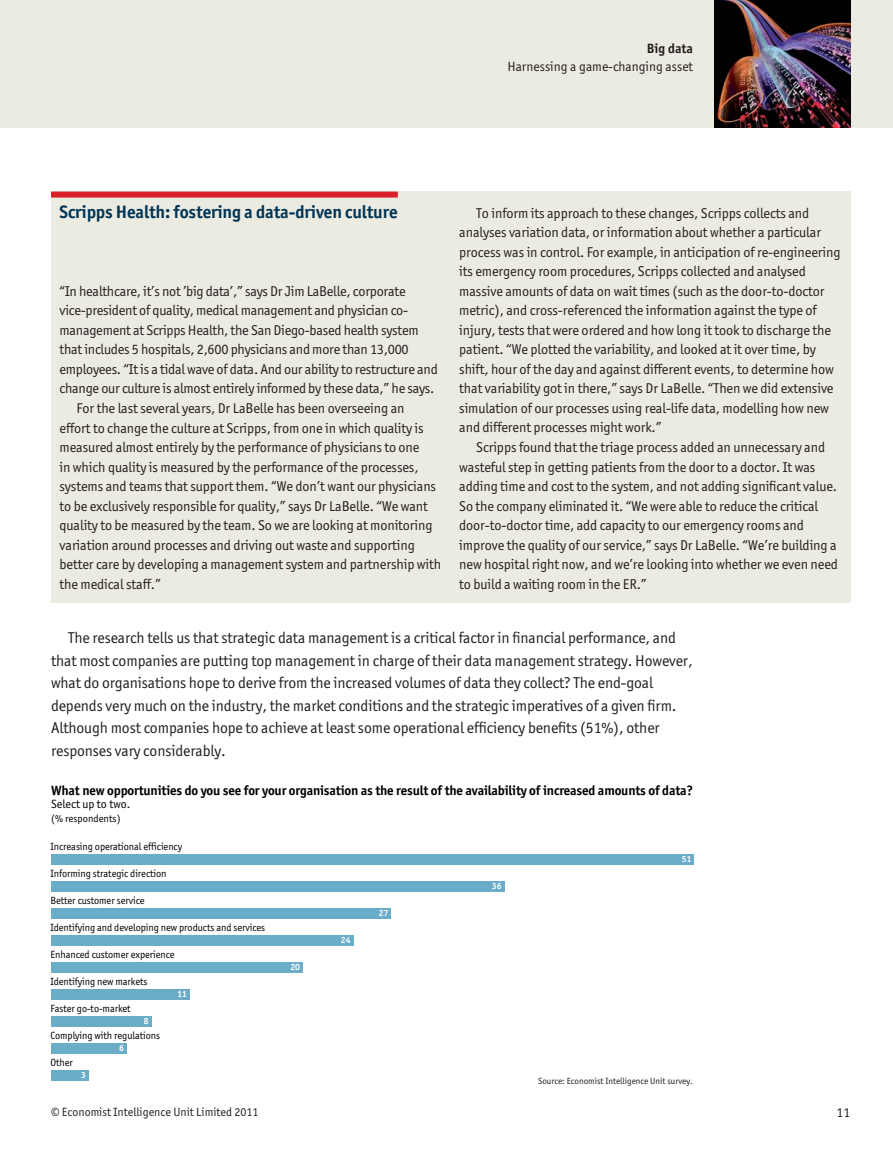
<style>
.page{position:relative;width:893px;height:1149px;background:#fff}
.page>*{position:absolute;margin:0;border:0;box-sizing:border-box;transform-origin:0 0}
.t1{font:700 18px "Officina San ITC";letter-spacing:-.005em;color:#003556}
.t2{font:15.75px/22.5px "Officina San ITC";letter-spacing:-.005em;color:#231f20}
.t3{font:14.25px/19.5px "Officina San ITC";letter-spacing:-.005em;color:#231f20}
.t4{font:700 13.5px "Officina San ITC";letter-spacing:-.01em;color:#000004}
.t5{font:13.5px "Officina San ITC";color:#231f20}
.t6{font:700 13.5px "Officina San ITC";color:#231f20}
.t7{font:12px "Officina San ITC";color:#231f20}
.t8{font:12px "Officina San ITC";color:#000004}
.t9{font:10.5px "Officina San ITC";letter-spacing:-.005em;color:#000004}
.t10{font:9px "Officina San ITC";color:#231f20}
.t11{font:700 9px "Officina San ITC";color:#fff}
</style>
<div class="page">
<div style="left:0;top:0;width:893px;height:128px;background:#ecebe1"></div>
<img style="left:714px;top:0;width:136px;height:128px">
<div style="left:51px;top:191px;width:799px;height:411px;background:#ecebe1"></div>
<div style="left:51px;top:191px;width:347px;height:6px;background:#da2028"></div>
<div style="left:51px;top:853px;width:642px;height:11px;background:#6bacc8"></div>
<div style="left:51px;top:880px;width:453px;height:11px;background:#6bacc8"></div>
<div style="left:51px;top:907px;width:340px;height:11px;background:#6bacc8"></div>
<div style="left:51px;top:934px;width:302px;height:11px;background:#6bacc8"></div>
<div style="left:51px;top:961px;width:252px;height:11px;background:#6bacc8"></div>
<div style="left:51px;top:988px;width:139px;height:11px;background:#6bacc8"></div>
<div style="left:51px;top:1015px;width:101px;height:11px;background:#6bacc8"></div>
<div style="left:51px;top:1042px;width:76px;height:11px;background:#6bacc8"></div>
<div style="left:51px;top:1070px;width:38px;height:10px;background:#6bacc8"></div>
<p class="t6" style="left:647px;top:42px;width:48px">Big data</p>
<p class="t5" style="left:507px;top:60px;width:187px">Harnessing a game-changing asset</p>
<p class="t1" style="left:60px;top:204px;width:340px">Scripps Health: fostering a data-driven culture</p>
<p class="t3" style="left:60px;top:282px;width:348px">“In healthcare, it’s not ’big data’,” says Dr Jim LaBelle, corporate</p>
<p class="t3" style="left:60px;top:301px;width:350px">vice-president of quality, medical management and physician co-</p>
<p class="t3" style="left:60px;top:321px;width:361px">management at Scripps Health, the San Diego-based health system</p>
<p class="t3" style="left:60px;top:340px;width:351px">that includes 5 hospitals, 2,600 physicians and more than 13,000</p>
<p class="t3" style="left:60px;top:360px;width:380px">employees. “It is a tidal wave of data. And our ability to restructure and</p>
<p class="t3" style="left:60px;top:379px;width:376px">change our culture is almost entirely informed by these data,” he says.</p>
<p class="t3" style="left:77px;top:399px;width:330px">For the last several years, Dr LaBelle has been overseeing an</p>
<p class="t3" style="left:60px;top:418px;width:366px">effort to change the culture at Scripps, from one in which quality is</p>
<p class="t3" style="left:60px;top:438px;width:361px">measured almost entirely by the performance of physicians to one</p>
<p class="t3" style="left:60px;top:457px;width:361px">in which quality is measured by the performance of the processes,</p>
<p class="t3" style="left:60px;top:477px;width:378px">systems and teams that support them. “We don’t want our physicians</p>
<p class="t3" style="left:60px;top:496px;width:370px">to be exclusively responsible for quality,” says Dr LaBelle. “We want</p>
<p class="t3" style="left:60px;top:516px;width:375px">quality to be measured by the team. So we are looking at monitoring</p>
<p class="t3" style="left:60px;top:535px;width:357px">variation around processes and driving out waste and supporting</p>
<p class="t3" style="left:60px;top:555px;width:383px">better care by developing a management system and partnership with</p>
<p class="t3" style="left:60px;top:574px;width:103px">the medical staff.”</p>
<p class="t3" style="left:459px;top:204px;width:383px;text-indent:17px">To inform its approach to these changes, Scripps collects and analyses variation data, or information about whether a particular process was in control. For example, in anticipation of re-engineering its emergency room procedures, Scripps collected and analysed massive amounts of data on wait times (such as the door-to-doctor metric), and cross-referenced the information against the type of injury, tests that were ordered and how long it took to discharge the patient. “We plotted the variability, and looked at it over time, by shift, hour of the day and against different events, to determine how that variability got in there,” says Dr LaBelle. “Then we did extensive simulation of our processes using real-life data, modelling how new and different processes might work.”</p>
<p class="t3" style="left:459px;top:438px;width:380px;text-indent:17px">Scripps found that the triage process added an unnecessary and wasteful step in getting patients from the door to a doctor. It was adding time and cost to the system, and not adding significant value.<br>So the company eliminated it. “We were able to reduce the critical door-to-doctor time, add capacity to our emergency rooms and improve the quality of our service,” says Dr LaBelle. “We’re building a new hospital right now, and we’re looking into whether we even need to build a waiting room in the ER.”</p>
<p class="t2" style="left:51px;top:627px;width:643px;text-indent:17px">The research tells us that strategic data management is a critical factor in financial performance, and that most companies are putting top management in charge of their data management strategy. However, what do organisations hope to derive from the increased volumes of data they collect? The end-goal depends very much on the industry, the market conditions and the strategic imperatives of a given firm.<br>Although most companies hope to achieve at least some operational efficiency benefits (51%), other responses vary considerably.</p>
<p class="t4" style="left:51px;top:783px;width:644px">What new opportunities do you see for your organisation as the result of the availability of increased amounts of data?</p>
<p class="t8" style="left:51px;top:797px;width:81px">Select up to two.</p>
<p class="t9" style="left:51px;top:812px;width:71px">(% respondents)</p>
<p class="t9" style="left:50px;top:841px;width:133px">Increasing operational efficiency</p>
<p class="t9" style="left:50px;top:868px;width:118px">Informing strategic direction</p>
<p class="t9" style="left:50px;top:895px;width:96px">Better customer service</p>
<p class="t9" style="left:50px;top:922px;width:216px">Identifying and developing new products and services</p>
<p class="t9" style="left:50px;top:949px;width:126px">Enhanced customer experience</p>
<p class="t9" style="left:50px;top:976px;width:99px">Identifying new markets</p>
<p class="t9" style="left:50px;top:1003px;width:82px">Faster go-to-market</p>
<p class="t9" style="left:50px;top:1030px;width:111px">Complying with regulations</p>
<p class="t9" style="left:50px;top:1057px;width:24px">Other</p>
<p class="t11" style="left:177px;top:989px;width:11px">11</p>
<p class="t11" style="left:144px;top:1016px;width:6px">8</p>
<p class="t11" style="left:119px;top:1043px;width:6px">6</p>
<p class="t11" style="left:81px;top:1070px;width:6px">3</p>
<p class="t7" style="left:51px;top:1105px;width:209px">© Economist Intelligence Unit Limited 2011</p>
<p class="t11" style="left:290px;top:962px;width:11px">20</p>
<p class="t11" style="left:341px;top:935px;width:11px">24</p>
<p class="t11" style="left:379px;top:908px;width:11px">27</p>
<p class="t11" style="left:492px;top:881px;width:11px">36</p>
<p class="t11" style="left:682px;top:854px;width:11px">51</p>
<p class="t10" style="left:538px;top:1076px;width:156px">Source: Economist Intelligence Unit survey.</p>
<p class="t5" style="left:837px;top:1105px;width:15px">11</p>
</div>
